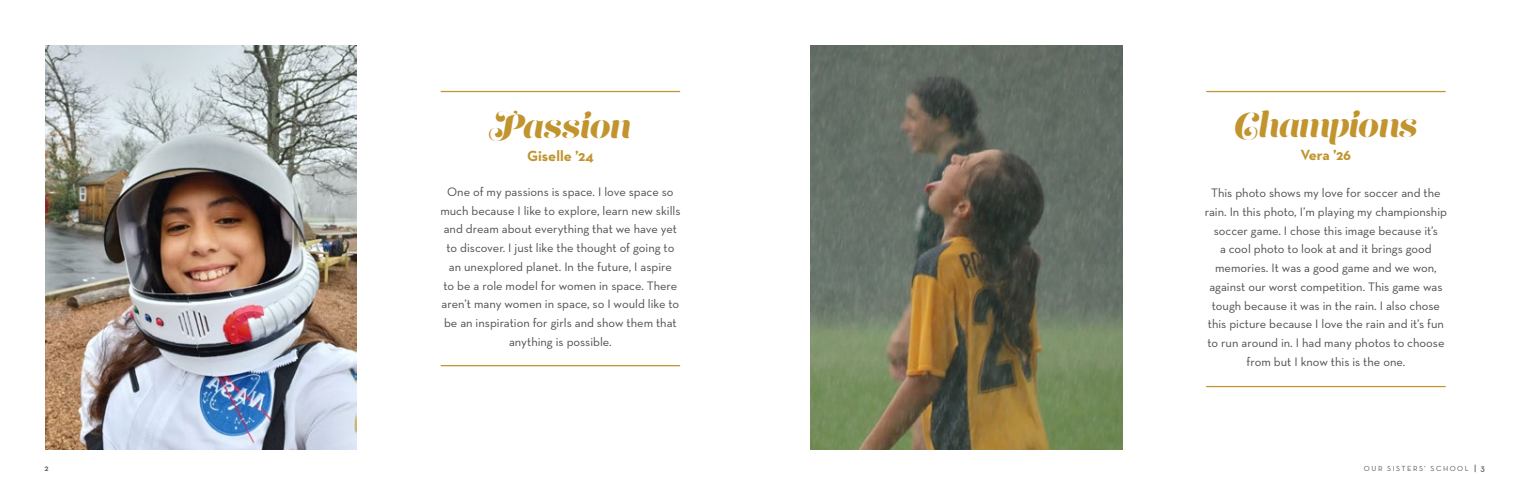
<style>
.page{position:relative;width:1530px;height:495px;background:#fff}
.page>*{position:absolute;margin:0;border:0;box-sizing:border-box;transform-origin:0 0}
.t1{font:33.75px "Lust Script Fine";color:#c1942d}
.t2{font:700 15px "Neutra Text";color:#c1942d}
.t3{font:12.5px/18.8px "Neutra Text";color:#4d4d4f;text-align:center}
.t4{font:600 8.75px "Neutra Text";color:#58595b}
.t5{font:7.5px "Neutra Text";letter-spacing:.2em;color:#58595b}
.s1{font-weight:600;font-size:8.75px}
</style>
<div class="page">
<img style="left:45px;top:45px;width:312px;height:405px">
<img style="left:810px;top:45px;width:312px;height:405px">
<hr style="left:441px;top:91px;width:239px;height:1px;background:#c1942d">
<hr style="left:441px;top:365px;width:239px;height:1px;background:#c1942d">
<hr style="left:1206px;top:91px;width:240px;height:1px;background:#c1942d">
<hr style="left:1206px;top:386px;width:240px;height:1px;background:#c1942d">
<p class="t4" style="left:44px;top:463px;width:6px">2</p>
<h1 class="t1" style="left:490px;top:105px;width:143px">Passion</h1>
<p class="t2" style="left:527px;top:146px;width:68px">Giselle ’24</p>
<p class="t3" style="left:440px;top:182px;width:242px">One of my passions is space. I love space so much because I like to explore, learn new skills and dream about everything that we have yet to discover. I just like the thought of going to an unexplored planet. In the future, I aspire<br>to be a role model for women in space. There aren’t many women in space, so I would like to be an inspiration for girls and show them that anything is possible.</p>
<h1 class="t1" style="left:1234px;top:104px;width:185px">Champions</h1>
<p class="t2" style="left:1301px;top:145px;width:52px">Vera ’26</p>
<p class="t3" style="left:1205px;top:183px;width:244px">This photo shows my love for soccer and the rain. In this photo, I’m playing my championship soccer game. I chose this image because it’s<br>a cool photo to look at and it brings good memories. It was a good game and we won, against our worst competition. This game was tough because it was in the rain. I also chose this picture because I love the rain and it’s fun to run around in. I had many photos to choose from but I know this is the one.</p>
<p class="t5" style="left:1364px;top:464px;width:123px">OUR SISTERS’ SCHOOL <span class="s1">| 3</span></p>
</div>
